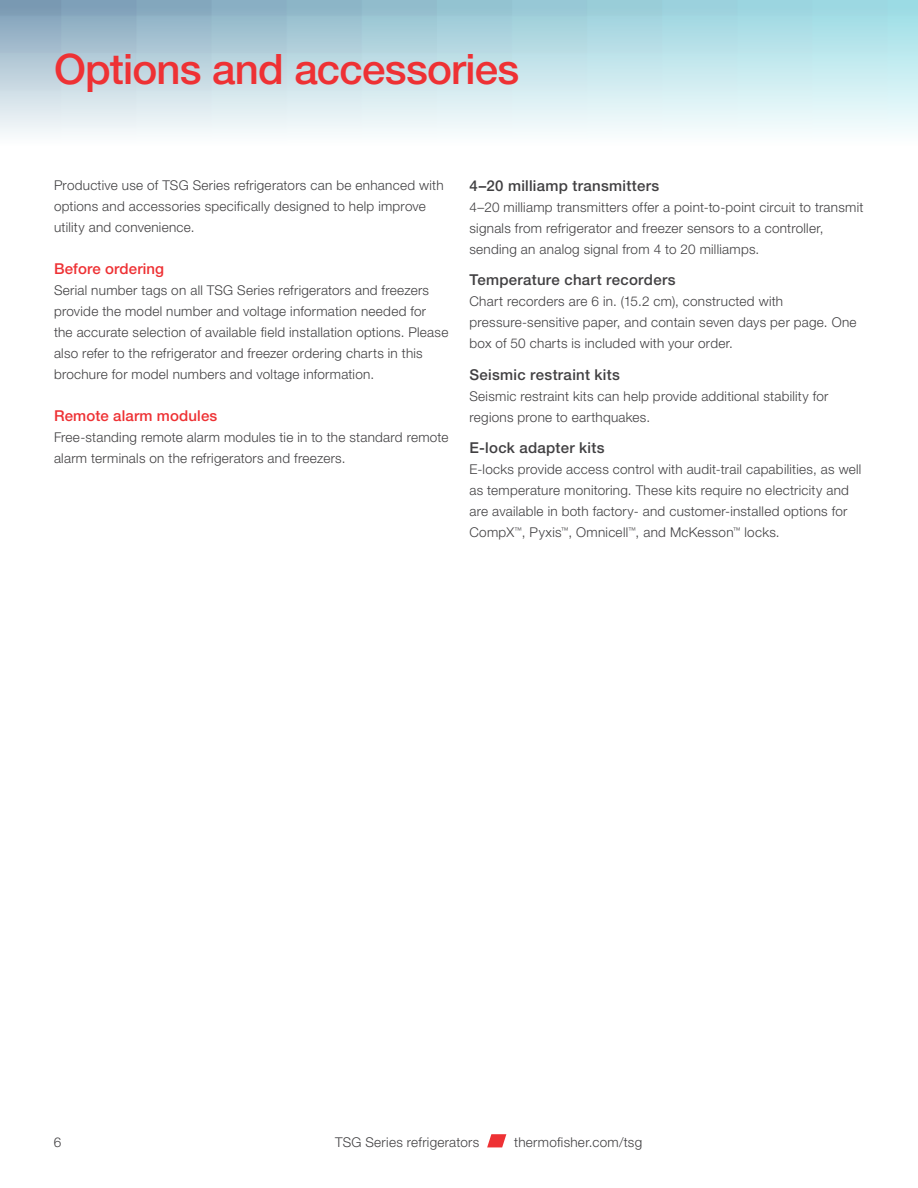
<style>
.page{position:relative;width:918px;height:1188px;background:#fff}
.page>*{position:absolute;margin:0;border:0;box-sizing:border-box;transform-origin:0 0}
.t1{font:500 42px "Helvetica Neue LTW1 G";letter-spacing:-.02em;color:#ee3134}
.t2{font:500 15px "Helvetica Neue LTW1 G";letter-spacing:.02em;color:#414042}
.t3{font:500 15px "Helvetica Neue LTW1 G";letter-spacing:.01em;color:#ee3134}
.t4{font:300 13.5px/21px "Helvetica Neue LTW1 G";letter-spacing:.02em;color:#414042}
</style>
<div class="page">
<svg style="left:0;top:0;width:918px;height:134px;background:#c1dde5"></svg>
<svg style="left:487px;top:1134px;width:19px;height:13px"></svg>
<h1 class="t1" style="left:54px;top:44px;width:467px">Options and accessories</h1>
<p class="t4" style="left:54px;top:174px;width:391px">Productive use of TSG Series refrigerators can be enhanced with options and accessories specifically designed to help improve utility and convenience.</p>
<p class="t3" style="left:54px;top:259px;width:112px">Before ordering</p>
<p class="t4" style="left:54px;top:279px;width:396px">Serial number tags on all TSG Series refrigerators and freezers provide the model number and voltage information needed for<br>the accurate selection of available field installation options. Please also refer to the refrigerator and freezer ordering charts in this brochure for model numbers and voltage information.</p>
<p class="t3" style="left:54px;top:406px;width:165px">Remote alarm modules</p>
<p class="t4" style="left:54px;top:426px;width:396px">Free-standing remote alarm modules tie in to the standard remote alarm terminals on the refrigerators and freezers.</p>
<p class="t2" style="left:470px;top:176px;width:191px">4–20 milliamp transmitters</p>
<p class="t4" style="left:470px;top:196px;width:396px">4–20 milliamp transmitters offer a point-to-point circuit to transmit signals from refrigerator and freezer sensors to a controller, sending an analog signal from 4 to 20 milliamps.</p>
<p class="t2" style="left:470px;top:271px;width:208px">Temperature chart recorders</p>
<p class="t4" style="left:470px;top:291px;width:389px">Chart recorders are 6 in. (15.2 cm), constructed with pressure-sensitive paper, and contain seven days per page. One box of 50 charts is included with your order.</p>
<p class="t2" style="left:470px;top:365px;width:152px">Seismic restraint kits</p>
<p class="t4" style="left:470px;top:385px;width:360px">Seismic restraint kits can help provide additional stability for regions prone to earthquakes.</p>
<p class="t2" style="left:470px;top:439px;width:137px">E-lock adapter kits</p>
<p class="t4" style="left:470px;top:459px;width:393px">E-locks provide access control with audit-trail capabilities, as well as temperature monitoring. These kits require no electricity and are available in both factory- and customer-installed options for CompX<sup>™</sup>, Pyxis<sup>™</sup>, Omnicell<sup>™</sup>, and McKesson<sup>™</sup> locks.</p>
<p class="t4" style="left:54px;top:1132px;width:9px">6</p>
<p class="t4" style="left:335px;top:1132px;width:146px">TSG Series refrigerators</p>
<p class="t4" style="left:514px;top:1132px;width:129px">thermofisher.com/tsg</p>
</div>
